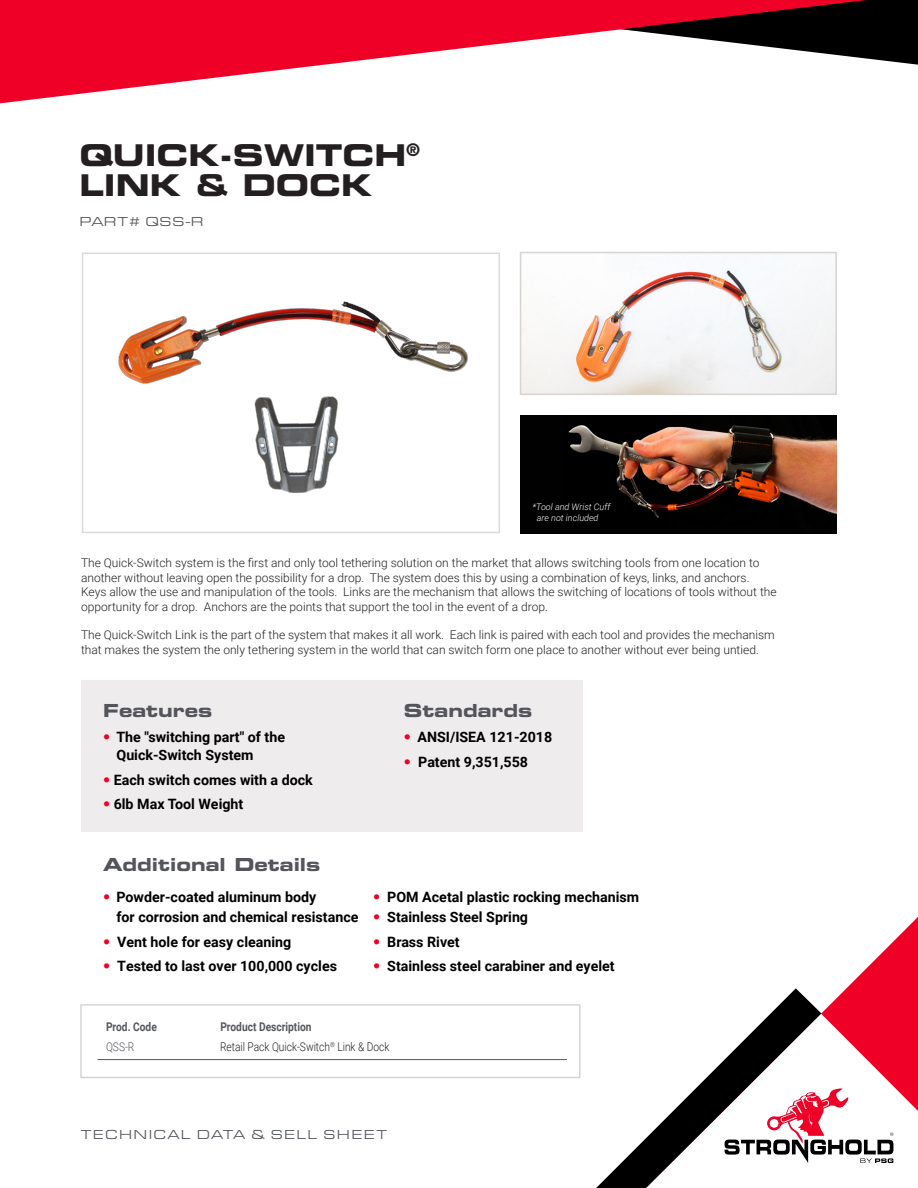
<style>
.page{position:relative;width:918px;height:1188px;background:#fff}
.page>*{position:absolute;margin:0;border:0;box-sizing:border-box;transform-origin:0 0}
.t1{font:30px "Eurostile Bold Extended Two";color:#231f20}
.t2{font:18px "Eurostile Bold Extended Two";color:#54555a}
.t3{font:700 14.25px/18px "Roboto";color:#000}
.t4{font:13.5px "Eurostile Ext";letter-spacing:.1em;color:#54575c}
.t5{font:300 12px/14.4px "Roboto";color:#231f20}
.t6{font:300 12px "Roboto";color:#231f20;scale:.85 1}
.t7{font:700 12px "Roboto";color:#54575c;scale:.85 1}
.t8{font:300 12px "Roboto";color:#54575c;scale:.85 1}
.t9{font:italic 300 9px "Roboto";color:#fff}
.s1{font-family:"Eurostile Bold Extended Two";font-weight:400;color:#ef0027}
</style>
<div class="page">
<div style="left:80px;top:1004px;width:500px;height:74px;border:2px solid #d8d4d1"></div>
<hr style="left:98px;top:1059px;width:469px;height:1px;background:#54575c">
<img style="left:118px;top:301px;width:350px;height:83px">
<div style="left:82px;top:253px;width:418px;height:280px;border:2px solid #dcdadc"></div>
<div style="left:81px;top:680px;width:502px;height:151px;background:#efecee"></div>
<div style="left:867px;top:0;width:51px;height:65px;background:#000"></div>
<svg style="left:0;top:0;width:867px;height:103px;fill:#ef0027"></svg>
<svg style="left:822px;top:917px;width:96px;height:97px"></svg>
<svg style="left:596px;top:988px;width:226px;height:200px"></svg>
<svg style="left:646px;top:1014px;width:272px;height:174px"></svg>
<svg style="left:725px;top:1087px;width:168px;height:76px"></svg>
<img style="left:523px;top:255px;width:311px;height:137px">
<div style="left:520px;top:252px;width:317px;height:143px;border:2px solid #d8d4d1"></div>
<img style="left:563px;top:416px;width:273px;height:117px">
<div style="left:521px;top:416px;width:42px;height:117px;background:#010101"></div>
<img style="left:254px;top:396px;width:85px;height:97px">
<p class="t1" style="left:80px;top:134px;width:342px">QUICK-SWITCH<sup>®</sup></p>
<p class="t1" style="left:80px;top:164px;width:294px">LINK &amp; DOCK</p>
<p class="t4" style="left:80px;top:212px;width:126px">PART# QSS-R</p>
<p class="t9" style="left:532px;top:501px;width:79px">*Tool and Wrist Cuff</p>
<p class="t9" style="left:537px;top:512px;width:63px">are not included</p>
<p class="t5" style="left:81px;top:556px;width:697px">The Quick-Switch system is the first and only tool tethering solution on the market that allows switching tools from one location to another without leaving open the possibility for a drop. The system does this by using a combination of keys, links, and anchors.<br>Keys allow the use and manipulation of the tools. Links are the mechanism that allows the switching of locations of tools without the opportunity for a drop. Anchors are the points that support the tool in the event of a drop.</p>
<p class="t5" style="left:81px;top:628px;width:695px">The Quick-Switch Link is the part of the system that makes it all work. Each link is paired with each tool and provides the mechanism that makes the system the only tethering system in the world that can switch form one place to another without ever being untied.</p>
<p class="t2" style="left:103px;top:698px;width:111px">Features</p>
<p class="t3" style="left:117px;top:727px;width:170px;text-indent:-14px"><span class="s1">•</span> The "switching part" of the<br>Quick-Switch System</p>
<p class="t3" style="left:103px;top:770px;width:211px"><span class="s1">•</span> Each switch comes with a dock</p>
<p class="t3" style="left:103px;top:795px;width:142px"><span class="s1">•</span> 6lb Max Tool Weight</p>
<p class="t2" style="left:404px;top:698px;width:130px">Standards</p>
<p class="t3" style="left:404px;top:727px;width:150px"><span class="s1">•</span> ANSI/ISEA 121-2018</p>
<p class="t3" style="left:404px;top:752px;width:126px"><span class="s1">•</span> Patent 9,351,558</p>
<p class="t2" style="left:103px;top:852px;width:219px">Additional Details</p>
<p class="t3" style="left:103px;top:888px;width:215px"><span class="s1">•</span> Powder-coated aluminum body</p>
<p class="t3" style="left:117px;top:887px;width:524px;line-height:19.5px;text-indent:256px"><span class="s1">•</span> POM Acetal plastic rocking mechanism for corrosion and chemical resistance <span class="s1">•</span> Stainless Steel Spring</p>
<p class="t3" style="left:103px;top:932px;width:190px"><span class="s1">•</span> Vent hole for easy cleaning</p>
<p class="t3" style="left:373px;top:932px;width:88px"><span class="s1">•</span> Brass Rivet</p>
<p class="t3" style="left:103px;top:957px;width:236px"><span class="s1">•</span> Tested to last over 100,000 cycles</p>
<p class="t3" style="left:373px;top:957px;width:243px"><span class="s1">•</span> Stainless steel carabiner and eyelet</p>
<p class="t7" style="left:106px;top:1018px;width:61px">Prod. Code</p>
<p class="t7" style="left:220px;top:1018px;width:109px">Product Description</p>
<p class="t8" style="left:106px;top:1038px;width:35px">QSS-R</p>
<p class="t6" style="left:220px;top:1038px;width:201px">Retail Pack Quick-Switch<sup>®</sup> Link &amp; Dock</p>
<p class="t4" style="left:81px;top:1125px;width:307px">TECHNICAL DATA &amp; SELL SHEET</p>
</div>
